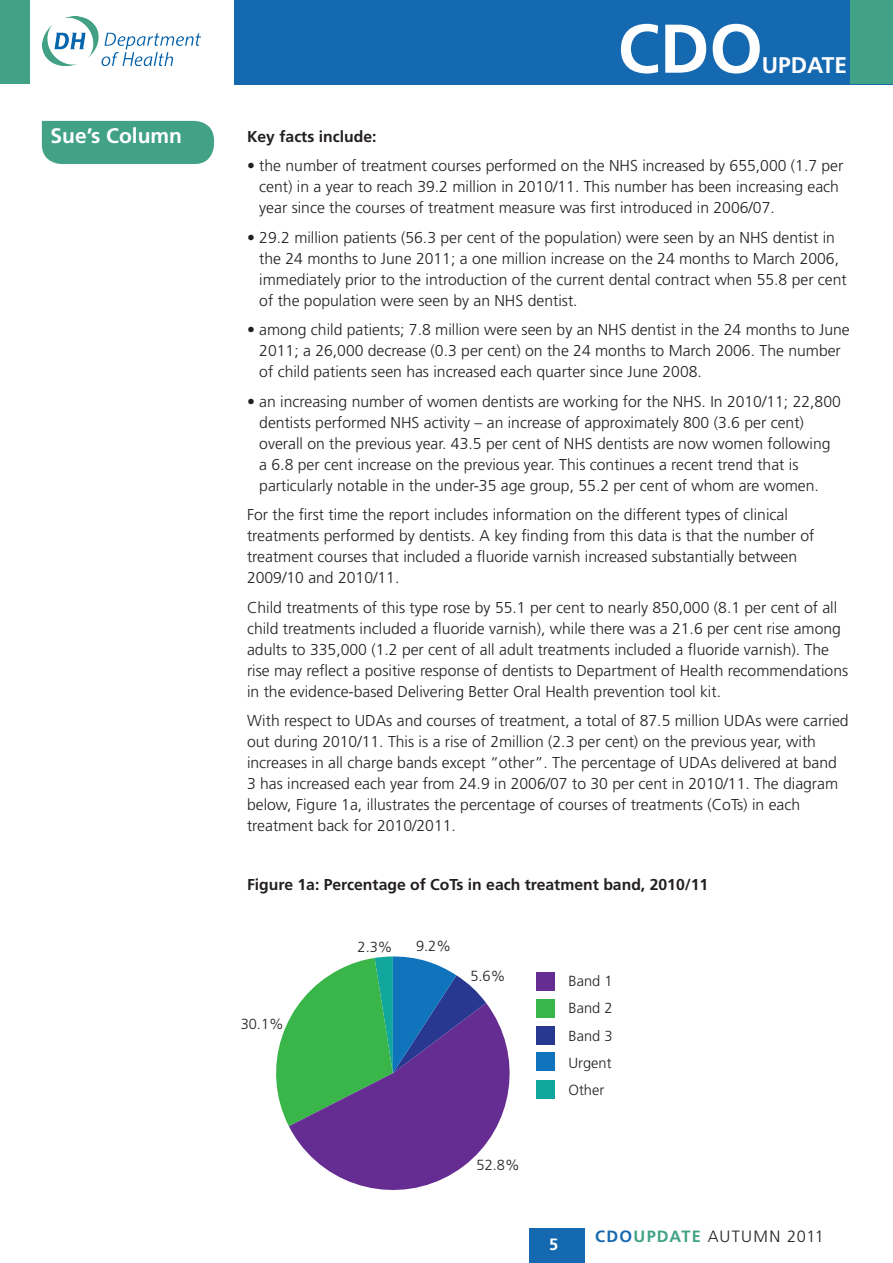
<style>
.page{position:relative;width:893px;height:1263px;background:#fff}
.page>*{position:absolute;margin:0;border:0;box-sizing:border-box;transform-origin:0 0}
.t1{font:700 68.85px "Frutiger";color:#fff}
.t2{font:700 22.65px "Frutiger";color:#fff}
.t3{font:700 21px "Frutiger";color:#fff}
.t4{font:300 16.35px "Frutiger";letter-spacing:.065em;color:#231f20}
.t5{font:700 16.35px "Frutiger";color:#fff}
.t6{font:300 15.75px/21px "Frutiger";color:#231f20}
.t7{font:700 15.75px "Frutiger";color:#231f20}
.t8{font:300 14.7px "Frutiger";color:#231f20}
.s1{font-weight:700;color:#1469b1}
.s2{font-weight:700;color:#41a286}
</style>
<div class="page">
<div style="left:235px;top:0;width:658px;height:84px;background:#1469b1"></div>
<div style="left:850px;top:0;width:43px;height:84px;background:#41a286"></div>
<div style="left:0;top:0;width:30px;height:84px;background:#41a286"></div>
<img style="left:43px;top:16px;width:157px;height:50px">
<div style="left:42px;top:121px;width:172px;height:43px;background:#41a286"></div>
<div style="left:529px;top:1229px;width:56px;height:34px;background:#1469b1"></div>
<svg style="left:276px;top:956px;width:234px;height:234px"></svg>
<div style="left:537px;top:999px;width:18px;height:18px;background:#3ab54a"></div>
<div style="left:536px;top:1080px;width:18px;height:18px;background:#12a79d"></div>
<div style="left:536px;top:1052px;width:18px;height:18px;background:#1074bc"></div>
<div style="left:537px;top:1026px;width:18px;height:18px;background:#283890"></div>
<div style="left:537px;top:972px;width:18px;height:19px;background:#652d91"></div>
<p class="t1" style="left:618px;top:8px;width:147px">CDO</p>
<p class="t2" style="left:762px;top:52px;width:87px">UPDATE</p>
<p class="t3" style="left:51px;top:123px;width:133px">Sue’s Column</p>
<p class="t7" style="left:247px;top:127px;width:131px">Key facts include:</p>
<p class="t6" style="left:259px;top:155px;width:586px;text-indent:-12px">• the number of treatment courses performed on the NHS increased by 655,000 (1.7 per cent) in a year to reach 39.2 million in 2010/11. This number has been increasing each year since the courses of treatment measure was first introduced in 2006/07.</p>
<p class="t6" style="left:259px;top:227px;width:589px;text-indent:-12px">• 29.2 million patients (56.3 per cent of the population) were seen by an NHS dentist in the 24 months to June 2011; a one million increase on the 24 months to March 2006, immediately prior to the introduction of the current dental contract when 55.8 per cent of the population were seen by an NHS dentist.</p>
<p class="t6" style="left:259px;top:319px;width:592px;text-indent:-12px">• among child patients; 7.8 million were seen by an NHS dentist in the 24 months to June<br>2011; a 26,000 decrease (0.3 per cent) on the 24 months to March 2006. The number of child patients seen has increased each quarter since June 2008.</p>
<p class="t6" style="left:259px;top:391px;width:583px;text-indent:-12px">• an increasing number of women dentists are working for the NHS. In 2010/11; 22,800 dentists performed NHS activity – an increase of approximately 800 (3.6 per cent) overall on the previous year. 43.5 per cent of NHS dentists are now women following a 6.8 per cent increase on the previous year. This continues a recent trend that is particularly notable in the under-35 age group, 55.2 per cent of whom are women.</p>
<p class="t6" style="left:247px;top:504px;width:569px">For the first time the report includes information on the different types of clinical treatments performed by dentists. A key finding from this data is that the number of treatment courses that included a fluoride varnish increased substantially between 2009/10 and 2010/11.</p>
<p class="t6" style="left:247px;top:597px;width:603px">Child treatments of this type rose by 55.1 per cent to nearly 850,000 (8.1 per cent of all child treatments included a fluoride varnish), while there was a 21.6 per cent rise among adults to 335,000 (1.2 per cent of all adult treatments included a fluoride varnish). The rise may reflect a positive response of dentists to Department of Health recommendations in the evidence-based Delivering Better Oral Health prevention tool kit.</p>
<p class="t6" style="left:247px;top:710px;width:603px">With respect to UDAs and courses of treatment, a total of 87.5 million UDAs were carried out during 2010/11. This is a rise of 2million (2.3 per cent) on the previous year, with increases in all charge bands except “other”. The percentage of UDAs delivered at band 3 has increased each year from 24.9 in 2006/07 to 30 per cent in 2010/11. The diagram below, Figure 1a, illustrates the percentage of courses of treatments (CoTs) in each treatment back for 2010/2011.</p>
<p class="t7" style="left:247px;top:876px;width:463px">Figure 1a: Percentage of CoTs in each treatment band, 2010/11</p>
<p class="t8" style="left:241px;top:1015px;width:45px">30.1%</p>
<p class="t8" style="left:358px;top:938px;width:36px">2.3%</p>
<p class="t8" style="left:416px;top:937px;width:36px">9.2%</p>
<p class="t8" style="left:470px;top:967px;width:36px">5.6%</p>
<p class="t8" style="left:477px;top:1156px;width:45px">52.8%</p>
<p class="t8" style="left:569px;top:972px;width:45px">Band 1</p>
<p class="t8" style="left:569px;top:1000px;width:45px">Band 2</p>
<p class="t8" style="left:569px;top:1027px;width:45px">Band 3</p>
<p class="t8" style="left:569px;top:1055px;width:45px">Urgent</p>
<p class="t8" style="left:569px;top:1082px;width:37px">Other</p>
<p class="t5" style="left:549px;top:1235px;width:11px">5</p>
<p class="t4" style="left:595px;top:1227px;width:230px"><span class="s1">CDO</span><span class="s2">UPDATE</span> AUTUMN 2011</p>
</div>
